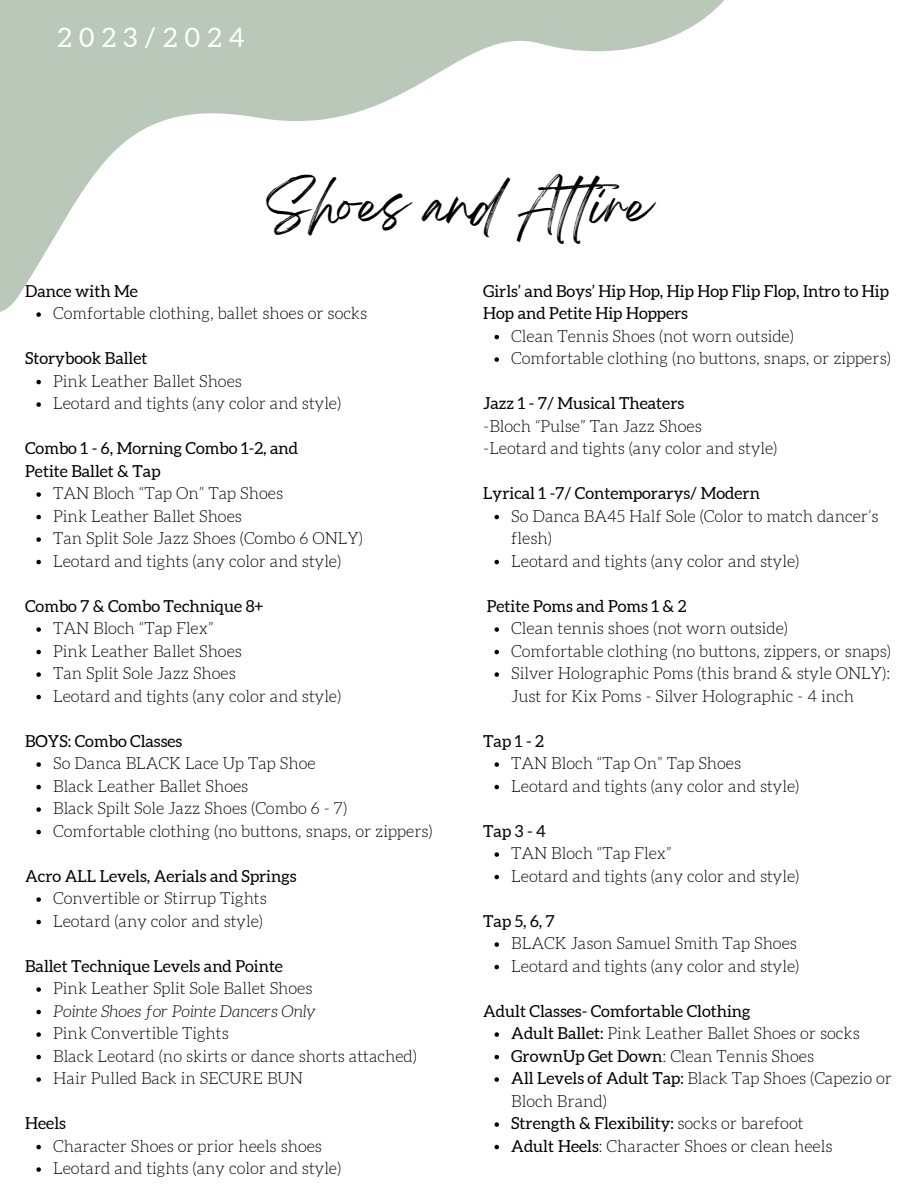
<style>
.page{position:relative;width:918px;height:1188px;background:#fff}
.page>*{position:absolute;margin:0;border:0;box-sizing:border-box;transform-origin:0 0}
.t1{font:46.2px "Breathing";color:#000}
.t2{font:27px "Aleo";letter-spacing:.265em;color:#fff}
.t3{font:300 16.5px/22.5px "Aleo";color:#000}
.t4{font:16.5px/22.5px "Aleo";color:#000}
.t5{font:italic 300 16.5px "Aleo";color:#000}
.s1{font-weight:400}
</style>
<div class="page">
<svg style="left:0;top:0;width:724px;height:312px"></svg>
<svg style="left:36px;top:312px;width:5px;height:5px"></svg>
<svg style="left:36px;top:380px;width:5px;height:4px"></svg>
<svg style="left:36px;top:402px;width:5px;height:5px"></svg>
<svg style="left:36px;top:492px;width:5px;height:5px"></svg>
<svg style="left:36px;top:515px;width:5px;height:4px"></svg>
<svg style="left:36px;top:537px;width:5px;height:5px"></svg>
<svg style="left:36px;top:560px;width:5px;height:4px"></svg>
<svg style="left:36px;top:627px;width:5px;height:5px"></svg>
<svg style="left:36px;top:650px;width:5px;height:4px"></svg>
<svg style="left:36px;top:672px;width:5px;height:5px"></svg>
<svg style="left:36px;top:695px;width:5px;height:4px"></svg>
<svg style="left:36px;top:762px;width:5px;height:5px"></svg>
<svg style="left:36px;top:785px;width:5px;height:4px"></svg>
<svg style="left:36px;top:807px;width:5px;height:5px"></svg>
<svg style="left:36px;top:830px;width:5px;height:4px"></svg>
<svg style="left:36px;top:897px;width:5px;height:5px"></svg>
<svg style="left:36px;top:920px;width:5px;height:4px"></svg>
<svg style="left:36px;top:987px;width:5px;height:5px"></svg>
<svg style="left:36px;top:1010px;width:5px;height:4px"></svg>
<svg style="left:36px;top:1032px;width:5px;height:5px"></svg>
<svg style="left:36px;top:1055px;width:5px;height:4px"></svg>
<svg style="left:36px;top:1077px;width:5px;height:5px"></svg>
<svg style="left:36px;top:1145px;width:5px;height:4px"></svg>
<svg style="left:36px;top:1167px;width:5px;height:5px"></svg>
<svg style="left:494px;top:335px;width:5px;height:4px"></svg>
<svg style="left:494px;top:357px;width:5px;height:5px"></svg>
<svg style="left:494px;top:515px;width:5px;height:4px"></svg>
<svg style="left:494px;top:560px;width:5px;height:4px"></svg>
<svg style="left:494px;top:627px;width:5px;height:5px"></svg>
<svg style="left:494px;top:650px;width:5px;height:4px"></svg>
<svg style="left:494px;top:672px;width:5px;height:5px"></svg>
<svg style="left:494px;top:762px;width:5px;height:5px"></svg>
<svg style="left:494px;top:785px;width:5px;height:4px"></svg>
<svg style="left:494px;top:852px;width:5px;height:5px"></svg>
<svg style="left:494px;top:875px;width:5px;height:4px"></svg>
<svg style="left:494px;top:942px;width:5px;height:5px"></svg>
<svg style="left:494px;top:965px;width:5px;height:4px"></svg>
<svg style="left:494px;top:1032px;width:5px;height:5px"></svg>
<svg style="left:494px;top:1055px;width:5px;height:4px"></svg>
<svg style="left:494px;top:1077px;width:5px;height:5px"></svg>
<svg style="left:494px;top:1122px;width:5px;height:5px"></svg>
<svg style="left:494px;top:1145px;width:5px;height:4px"></svg>
<h2 class="t2" style="left:57px;top:22px;width:189px">2023/2024</h2>
<h1 class="t1" style="left:266px;top:191px;width:387px">Shoes and Atire</h1>
<p class="t4" style="left:25px;top:280px;width:114px">Dance with Me</p>
<p class="t3" style="left:53px;top:303px;width:316px">Comfortable clothing, ballet shoes or socks</p>
<p class="t4" style="left:25px;top:348px;width:124px">Storybook Ballet</p>
<p class="t3" style="left:53px;top:370px;width:290px">Pink Leather Ballet Shoes<br>Leotard and tights (any color and style)</p>
<p class="t4" style="left:25px;top:438px;width:274px">Combo 1 - 6, Morning Combo 1-2, and<br>Petite Ballet &amp; Tap</p>
<p class="t3" style="left:53px;top:483px;width:311px">TAN Bloch “Tap On” Tap Shoes<br>Pink Leather Ballet Shoes<br>Tan Split Sole Jazz Shoes (Combo 6 ONLY)<br>Leotard and tights (any color and style)</p>
<p class="t4" style="left:25px;top:595px;width:240px">Combo 7 &amp; Combo Technique 8+</p>
<p class="t3" style="left:53px;top:618px;width:290px">TAN Bloch “Tap Flex”<br>Pink Leather Ballet Shoes<br>Tan Split Sole Jazz Shoes<br>Leotard and tights (any color and style)</p>
<p class="t4" style="left:25px;top:730px;width:159px">BOYS: Combo Classes</p>
<p class="t3" style="left:53px;top:753px;width:381px">So Danca BLACK Lace Up Tap Shoe<br>Black Leather Ballet Shoes<br>Black Spilt Sole Jazz Shoes (Combo 6 - 7)<br>Comfortable clothing (no buttons, snaps, or zippers)</p>
<p class="t4" style="left:25px;top:865px;width:273px">Acro ALL Levels, Aerials and Springs</p>
<p class="t3" style="left:53px;top:888px;width:215px">Convertible or Stirrup Tights<br>Leotard (any color and style)</p>
<p class="t4" style="left:25px;top:955px;width:259px">Ballet Technique Levels and Pointe</p>
<p class="t3" style="left:53px;top:978px;width:261px">Pink Leather Split Sole Ballet Shoes</p>
<p class="t5" style="left:53px;top:1003px;width:264px">Pointe Shoes for Pointe Dancers Only</p>
<p class="t3" style="left:53px;top:1023px;width:365px">Pink Convertible Tights<br>Black Leotard (no skirts or dance shorts attached)<br>Hair Pulled Back in SECURE BUN</p>
<p class="t4" style="left:25px;top:1113px;width:42px">Heels</p>
<p class="t3" style="left:53px;top:1135px;width:290px">Character Shoes or prior heels shoes<br>Leotard and tights (any color and style)</p>
<p class="t4" style="left:483px;top:280px;width:407px">Girls’ and Boys’ Hip Hop, Hip Hop Flip Flop, Intro to Hip<br>Hop and Petite Hip Hoppers</p>
<p class="t3" style="left:511px;top:325px;width:381px">Clean Tennis Shoes (not worn outside)<br>Comfortable clothing (no buttons, snaps, or zippers)</p>
<p class="t4" style="left:483px;top:393px;width:203px">Jazz 1 - 7/ Musical Theaters</p>
<p class="t3" style="left:483px;top:415px;width:296px">-Bloch “Pulse” Tan Jazz Shoes<br>-Leotard and tights (any color and style)</p>
<p class="t4" style="left:483px;top:483px;width:278px">Lyrical 1 -7/ Contemporarys/ Modern</p>
<p class="t3" style="left:511px;top:505px;width:369px">So Danca BA45 Half Sole (Color to match dancer’s flesh)<br>Leotard and tights (any color and style)</p>
<p class="t4" style="left:487px;top:595px;width:201px">Petite Poms and Poms 1 &amp; 2</p>
<p class="t3" style="left:511px;top:618px;width:381px">Clean tennis shoes (not worn outside)<br>Comfortable clothing (no buttons, zippers, or snaps)<br>Silver Holographic Poms (this brand &amp; style ONLY):<br>Just for Kix Poms - Silver Holographic - 4 inch</p>
<p class="t4" style="left:483px;top:730px;width:62px">Tap1-2</p>
<p class="t3" style="left:511px;top:753px;width:290px">TAN Bloch “Tap On” Tap Shoes<br>Leotard and tights (any color and style)</p>
<p class="t4" style="left:483px;top:820px;width:64px">Tap3-4</p>
<p class="t3" style="left:511px;top:843px;width:290px">TAN Bloch “Tap Flex”<br>Leotard and tights (any color and style)</p>
<p class="t4" style="left:483px;top:910px;width:73px">Tap 5, 6, 7</p>
<p class="t3" style="left:511px;top:933px;width:290px">BLACK Jason Samuel Smith Tap Shoes<br>Leotard and tights (any color and style)</p>
<p class="t3" style="left:511px;top:1000px;width:382px;text-indent:-28px"><span class="s1">Adult Classes- Comfortable Clothing<br>Adult Ballet:</span> Pink Leather Ballet Shoes or socks <span class="s1">GrownUp Get Down</span>: Clean Tennis Shoes<br><span class="s1">All Levels of Adult Tap:</span> Black Tap Shoes (Capezio or Bloch Brand)<br><span class="s1">Strength &amp; Flexibility:</span> socks or barefoot<br><span class="s1">Adult Heels</span>: Character Shoes or clean heels</p>
</div>
